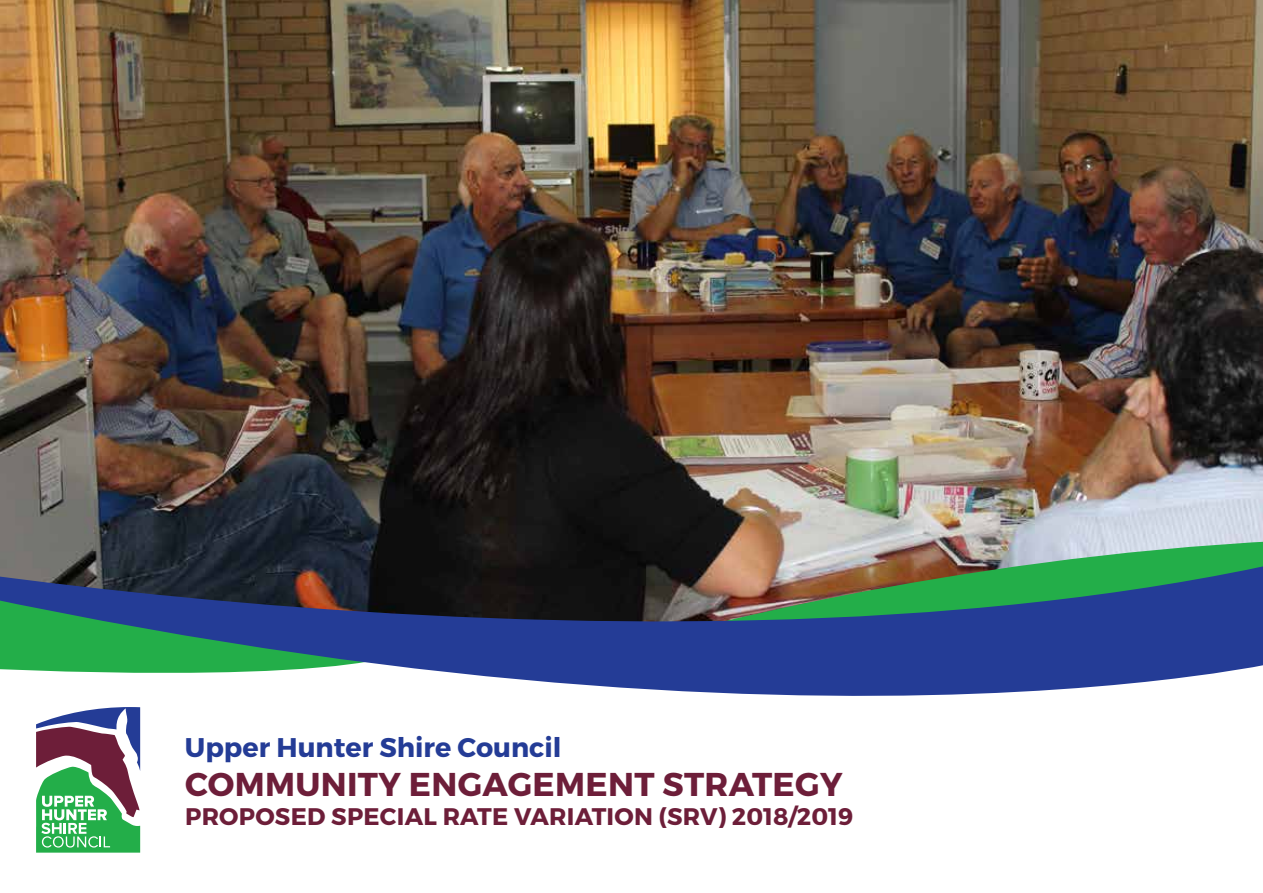
<style>
.page{position:relative;width:1263px;height:893px;background:#fff}
.page>*{position:absolute;margin:0;border:0;box-sizing:border-box;transform-origin:0 0}
.t1{font:700 33px "Montserrat";letter-spacing:.01em;color:#6d1e39}
.t2{font:700 27px "Montserrat";color:#243c96}
.t3{font:700 24px "Montserrat";letter-spacing:.01em;color:#6d1e39}
</style>
<div class="page">
<img style="left:0;top:0;width:1263px;height:529px">
<svg style="left:0;top:529px;width:1263px;height:167px;background:#486277"></svg>
<svg style="left:36px;top:707px;width:105px;height:146px"></svg>
<p class="t2" style="left:185px;top:731px;width:378px">Upper Hunter Shire Council</p>
<h1 class="t1" style="left:185px;top:764px;width:659px">COMMUNITY ENGAGEMENT STRATEGY</h1>
<p class="t3" style="left:185px;top:801px;width:670px">PROPOSED SPECIAL RATE VARIATION (SRV) 2018/2019</p>
</div>
